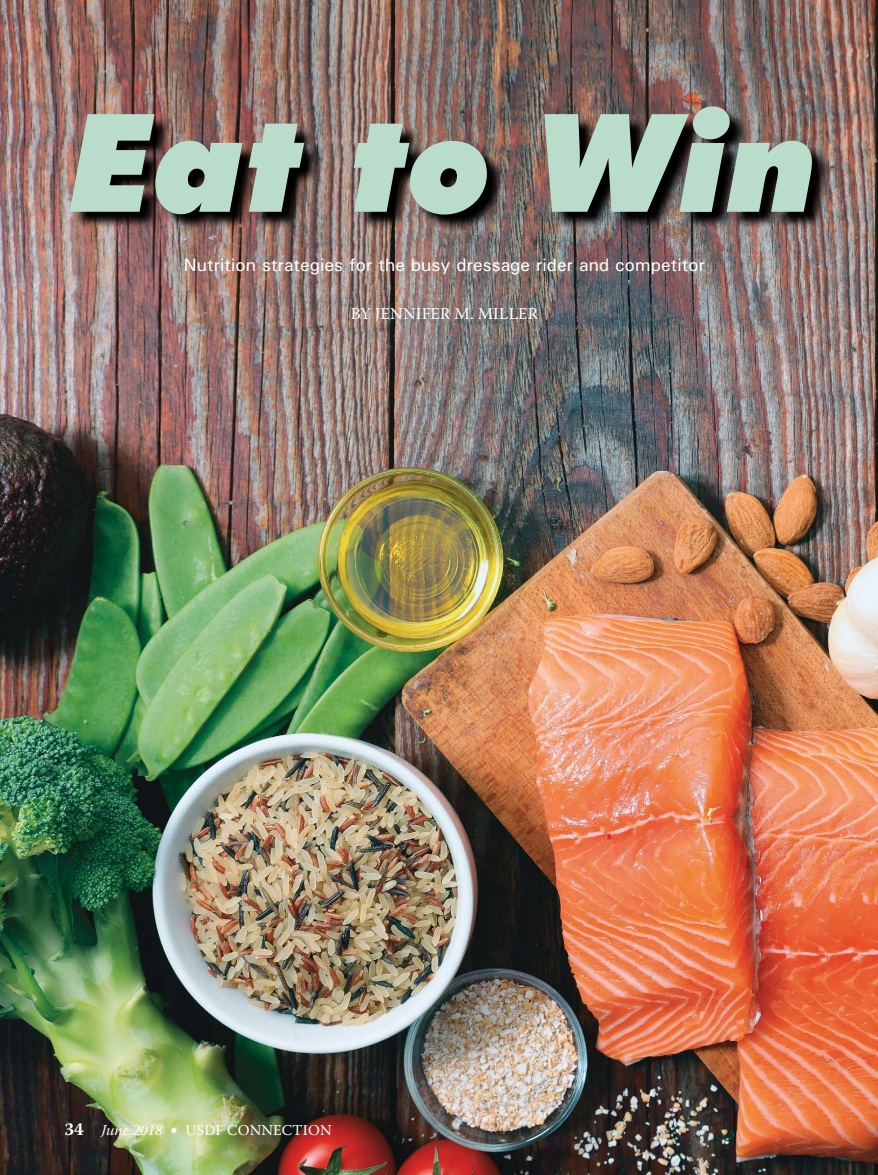
<style>
.page{position:relative;width:878px;height:1175px;background:#fff}
.page>*{position:absolute;margin:0;border:0;box-sizing:border-box;transform-origin:0 0}
.t1{font:italic 900 136.5px "Futura BT";color:#badcca}
.t2{font:500 18px "Univers";color:#fff}
.t3{font:16.5px "Warnock Pro";letter-spacing:.015em;color:#fff}
.t4{font:15px "Warnock Pro";letter-spacing:.015em;color:#fff}
.s1{font-weight:700;font-size:18px}
.s2{font-style:italic}
.s3{font-size:21px}
</style>
<div class="page">
<img style="left:0;top:0;width:878px;height:1174px">
<p class="t1" style="left:70px;top:80px;width:750px">Eat to Win</p>
<p class="t2" style="left:184px;top:254px;width:522px">Nutrition strategies for the busy dressage rider and competitor</p>
<p class="t3" style="left:350px;top:307px;width:189px">BY JENNIFER M. MILLER</p>
<p class="t4" style="left:64px;top:1124px;width:268px"><span class="s1">34</span> <span class="s2">June 2018</span> <span class="s3">•</span> USDF CONNECTION</p>
</div>
